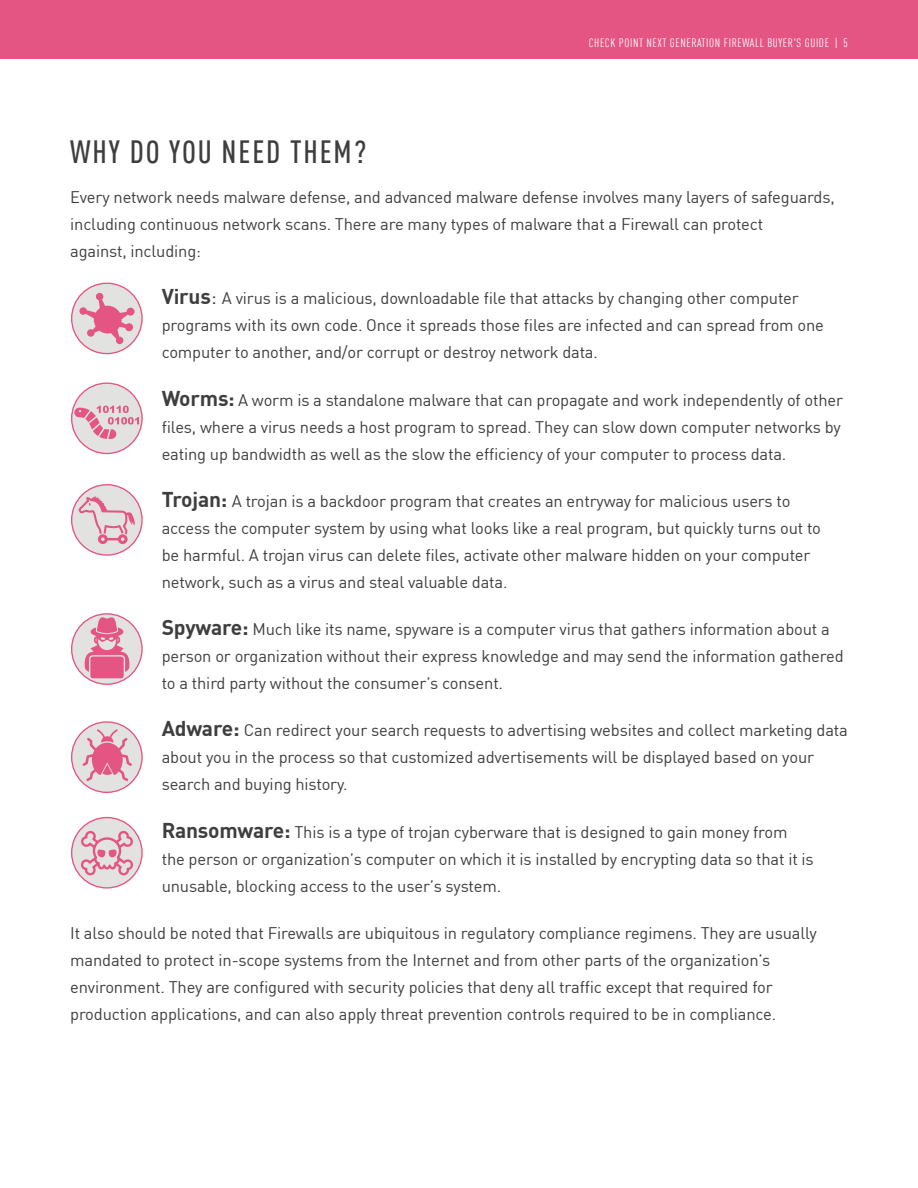
<style>
.page{position:relative;width:918px;height:1188px;background:#fff}
.page>*{position:absolute;margin:0;border:0;box-sizing:border-box;transform-origin:0 0}
.t1{font:500 condensed 31.5px "DIN Pro";letter-spacing:.06em;color:#3e3e3f}
.t2{font:16.5px/27px "DIN Pro";letter-spacing:-.01em;color:#3e3e3f}
.t3{font:condensed 12px "DIN Pro";letter-spacing:.05em;color:#fff}
.s1{font-weight:700;font-size:21px}
.s2{font-size:21px}
</style>
<div class="page">
<div style="left:0;top:0;width:918px;height:58px;background:#e55584"></div>
<svg style="left:72px;top:283px;width:70px;height:71px"></svg>
<div style="left:71px;top:283px;width:72px;height:71px;border:1px solid #e55584;border-radius:50%"></div>
<svg style="left:79px;top:293px;width:56px;height:51px;background:#e3acbd"></svg>
<div style="left:72px;top:485px;width:70px;height:70px;background:#e2e2e1;border-radius:50%"></div>
<div style="left:71px;top:484px;width:72px;height:72px;border:1px solid #e55584;border-radius:50%"></div>
<svg style="left:78px;top:496px;width:57px;height:48px"></svg>
<div style="left:72px;top:818px;width:70px;height:70px;background:#e2e2e1;border-radius:50%"></div>
<div style="left:71px;top:817px;width:72px;height:72px;border:1px solid #e55584;border-radius:50%"></div>
<svg style="left:80px;top:830px;width:54px;height:45px"></svg>
<div style="left:72px;top:383px;width:70px;height:71px;background:#e2e2e1;border-radius:50%"></div>
<div style="left:71px;top:382px;width:72px;height:72px;border:1px solid #e55584;border-radius:50%"></div>
<svg style="left:74px;top:406px;width:65px;height:33px"></svg>
<div style="left:72px;top:722px;width:70px;height:70px;background:#e2e2e1;border-radius:50%"></div>
<div style="left:71px;top:721px;width:72px;height:72px;border:1px solid #e55584;border-radius:50%"></div>
<svg style="left:82px;top:729px;width:50px;height:52px"></svg>
<svg style="left:72px;top:614px;width:70px;height:70px"></svg>
<div style="left:71px;top:613px;width:72px;height:72px;border:1px solid #e55584;border-radius:50%"></div>
<svg style="left:84px;top:617px;width:46px;height:55px;background:#e3a1b6"></svg>
<div style="left:90px;top:657px;width:34px;height:21px;background:#e55584;border-radius:3px"></div>
<p class="t3" style="left:589px;top:34px;width:260px">CHECK POINT NEXT GENERATION FIREWALL BUYER'S GUIDE | 5</p>
<p class="t1" style="left:70px;top:129px;width:298px">WHY DO YOU NEED THEM?</p>
<p class="t2" style="left:70px;top:182px;width:766px">Every network needs malware defense, and advanced malware defense involves many layers of safeguards, including continuous network scans. There are many types of malware that a Firewall can protect<br>against, including:</p>
<p class="t2" style="left:162px;top:284px;width:664px"><span class="s1">Virus</span><span class="s2">:</span> A virus is a malicious, downloadable file that attacks by changing other computer programs with its own code. Once it spreads those files are infected and can spread from one computer to another, and/or corrupt or destroy network data.</p>
<p class="t2" style="left:162px;top:385px;width:683px"><span class="s1">Worms:</span> A worm is a standalone malware that can propagate and work independently of other files, where a virus needs a host program to spread. They can slow down computer networks by eating up bandwidth as well as the slow the efficiency of your computer to process data.</p>
<p class="t2" style="left:162px;top:486px;width:661px"><span class="s1">Trojan:</span> A trojan is a backdoor program that creates an entryway for malicious users to access the computer system by using what looks like a real program, but quickly turns out to be harmful. A trojan virus can delete files, activate other malware hidden on your computer network, such as a virus and steal valuable data.</p>
<p class="t2" style="left:162px;top:614px;width:684px"><span class="s1">Spyware:</span> Much like its name, spyware is a computer virus that gathers information about a person or organization without their express knowledge and may send the information gathered to a third party without the consumer’s consent.</p>
<p class="t2" style="left:162px;top:716px;width:688px"><span class="s1">Adware:</span> Can redirect your search requests to advertising websites and collect marketing data about you in the process so that customized advertisements will be displayed based on your search and buying history.</p>
<p class="t2" style="left:162px;top:817px;width:654px"><span class="s1">Ransomware:</span> This is a type of trojan cyberware that is designed to gain money from the person or organization’s computer on which it is installed by encrypting data so that it is unusable, blocking access to the user’s system.</p>
<p class="t2" style="left:70px;top:918px;width:748px">It also should be noted that Firewalls are ubiquitous in regulatory compliance regimens. They are usually mandated to protect in-scope systems from the Internet and from other parts of the organization’s environment. They are configured with security policies that deny all traffic except that required for production applications, and can also apply threat prevention controls required to be in compliance.</p>
</div>
